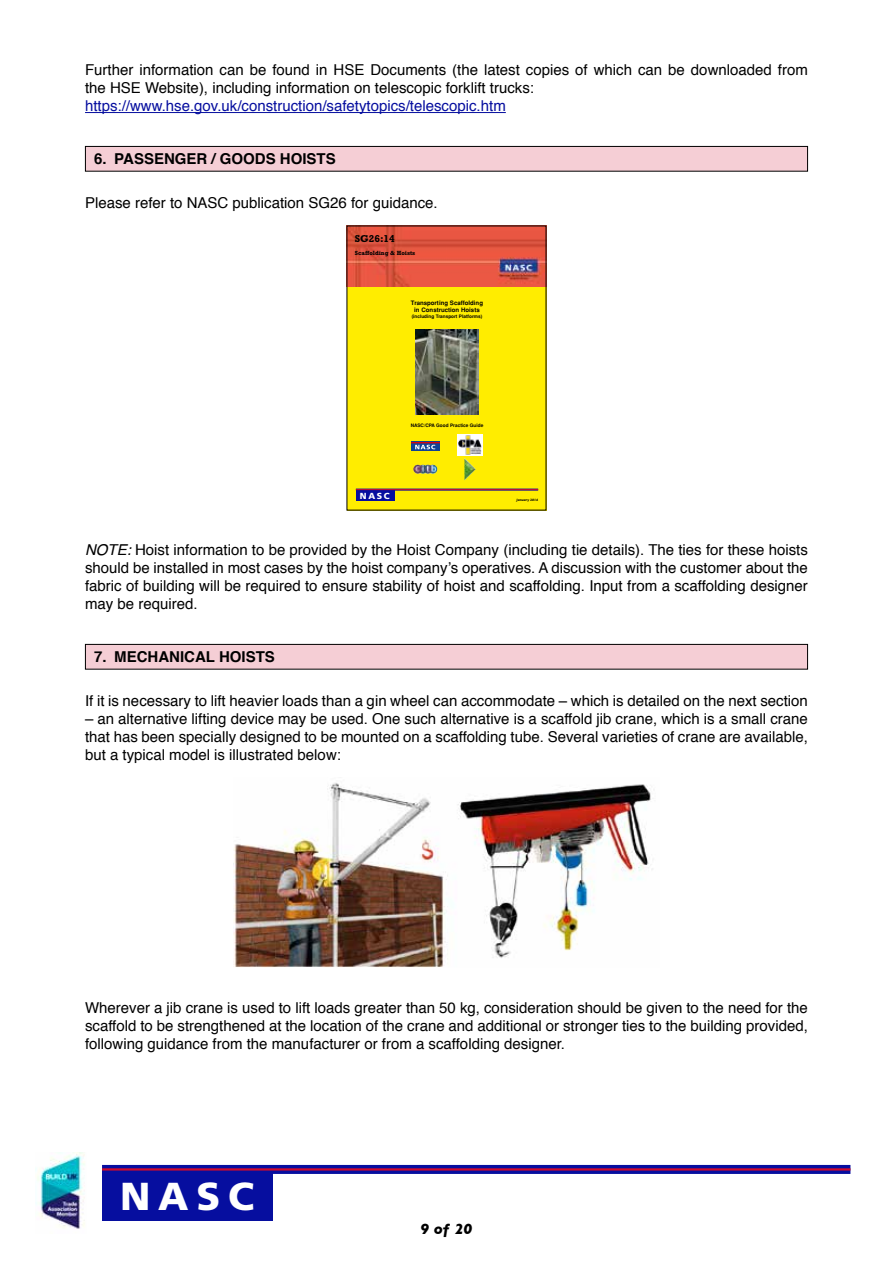
<style>
.page{position:relative;width:893px;height:1263px;background:#fff}
.page>*{position:absolute;margin:0;border:0;box-sizing:border-box;transform-origin:0 0}
.t1{font:900 39px "Frutiger";color:#fff}
.t2{font:15px/18px "Helvetica";color:#000;text-align:justify}
.t3{font:15px "Helvetica";color:#060e9f}
.t4{font:700 15px "Helvetica";color:#000}
.t5{font:italic 700 15px "Gill Sans";color:#000}
.t6{font:700 10.2px "Rockwell";color:#000}
.t7{font:900 8.85px "Frutiger";color:#fff}
.t8{font:700 6.15px/6.8px "Helvetica";color:#000;text-align:center}
.t9{font:700 6.15px "Rockwell";color:#000}
.t10{font:700 4.8px "Helvetica";color:#000}
.t11{font:italic 700 3.45px "Gill Sans";color:#000}
.s1{font-style:italic}
</style>
<div class="page">
<div style="left:102px;top:1169px;width:170px;height:51px;background:#060e9f"></div>
<svg style="left:102px;top:1165px;width:748px;height:9px;background:#170f96"></svg>
<hr style="left:102px;top:1168px;width:748px;height:2px;background:#cf0a2c">
<img style="left:35px;top:1152px;width:50px;height:77px">
<hr style="left:85px;top:112px;width:421px;height:1px;background:#060e9f">
<div style="left:85px;top:146px;width:722px;height:25px;background:#f5ced5"></div>
<div style="left:85px;top:146px;width:723px;height:26px;border:1px solid #000"></div>
<div style="left:347px;top:284px;width:199px;height:226px;background:#ffed00"></div>
<div style="left:356px;top:489px;width:38px;height:12px;background:#060e9f"></div>
<hr style="left:356px;top:489px;width:182px;height:2px;background:#060e9f">
<hr style="left:356px;top:489px;width:182px;height:1px;background:#cf0a2c">
<img style="left:416px;top:330px;width:62px;height:84px">
<img style="left:349px;top:228px;width:195px;height:58px">
<svg style="left:457px;top:435px;width:26px;height:21px"></svg>
<img style="left:458px;top:436px;width:24px;height:18px">
<img style="left:413px;top:465px;width:19px;height:9px">
<svg style="left:411px;top:450px;width:29px;height:1px"></svg>
<svg style="left:411px;top:449px;width:29px;height:1px"></svg>
<svg style="left:411px;top:441px;width:29px;height:8px"></svg>
<img style="left:464px;top:458px;width:11px;height:22px">
<div style="left:85px;top:644px;width:722px;height:25px;background:#f5ced5"></div>
<div style="left:85px;top:644px;width:723px;height:25px;border:1px solid #000"></div>
<img style="left:234px;top:783px;width:419px;height:185px">
<p class="t2" style="left:85px;top:61px;width:724px">Further information can be found in HSE Documents (the latest copies of which can be downloaded from the HSE Website), including information on telescopic forklift trucks:</p>
<p class="t3" style="left:85px;top:94px;width:422px">https://www.hse.gov.uk/construction/safetytopics/telescopic.htm</p>
<p class="t4" style="left:94px;top:147px;width:243px">6. PASSENGER / GOODS HOISTS</p>
<p class="t2" style="left:85px;top:194px;width:354px">Please refer to NASC publication SG26 for guidance.</p>
<p class="t6" style="left:355px;top:233px;width:41px">SG26:14</p>
<p class="t9" style="left:355px;top:249px;width:62px">Scaffolding &amp; Hoists</p>
<p class="t8" style="left:411px;top:299px;width:74px">Transporting Scaffolding in Construction Hoists</p>
<p class="t10" style="left:412px;top:313px;width:72px">(including Transport Platforms)</p>
<p class="t10" style="left:411px;top:423px;width:74px">NASC/CPA Good Practice Guide</p>
<p class="t7" style="left:360px;top:490px;width:31px">NASC</p>
<p class="t11" style="left:516px;top:497px;width:23px">January 2014</p>
<p class="t2" style="left:85px;top:541px;width:724px"><span class="s1">NOTE:</span> Hoist information to be provided by the Hoist Company (including tie details). The ties for these hoists should be installed in most cases by the hoist companyʼs operatives. A discussion with the customer about the fabric of building will be required to ensure stability of hoist and scaffolding. Input from a scaffolding designer may be required.</p>
<p class="t4" style="left:94px;top:645px;width:182px">7. MECHANICAL HOISTS</p>
<p class="t2" style="left:85px;top:692px;width:724px">If it is necessary to lift heavier loads than a gin wheel can accommodate – which is detailed on the next section</p>
<p class="t2" style="left:85px;top:710px;width:724px">– an alternative lifting device may be used. One such alternative is a scaffold jib crane, which is a small crane that has been specially designed to be mounted on a scaffolding tube. Several varieties of crane are available, but a typical model is illustrated below:</p>
<p class="t2" style="left:85px;top:999px;width:724px">Wherever a jib crane is used to lift loads greater than 50 kg, consideration should be given to the need for the scaffold to be strengthened at the location of the crane and additional or stronger ties to the building provided, following guidance from the manufacturer or from a scaffolding designer.</p>
<h1 class="t1" style="left:120px;top:1173px;width:135px">NASC</h1>
<p class="t5" style="left:421px;top:1220px;width:53px">9 of 20</p>
</div>
